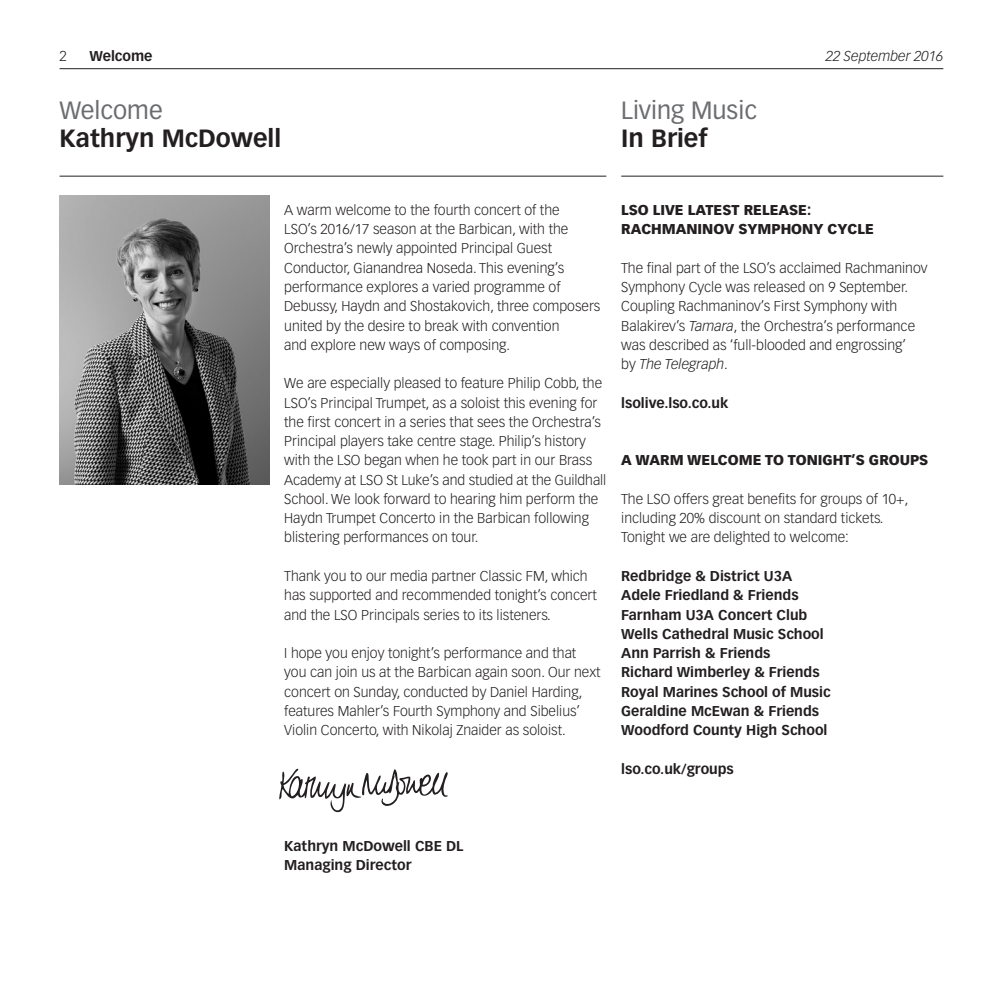
<style>
.page{position:relative;width:993px;height:993px;background:#fff}
.page>*{position:absolute;margin:0;border:0;box-sizing:border-box;transform-origin:0 0}
.Page_Titles{font:700 24.5px/28px "Vectora LT Std";color:#231f20}
.Page_Titles-2{font:24.5px/28px "Vectora LT Std";color:#6c6d70}
.Body{font:300 14px/19.2px "Vectora LT Std";color:#231f20}
.Body-2{font:700 14px/19.2px "Vectora LT Std";color:#231f20}
.Body-3{font:900 14px/19.2px "Vectora LT Std";color:#231f20}
.Folios_Left{font:italic 300 14px "Vectora LT Std";color:#231f20}
.Folios_Left-2{font:700 14px "Vectora LT Std";color:#231f20}
.Folios_Left-3{font:300 14px "Vectora LT Std";color:#231f20}
.s1{font-weight:400;color:#6c6d70}
.s2{font-weight:700;color:#231f20}
.s3{font-style:italic}
</style>
<div class="page">
<hr style="left:60px;top:68px;width:883px;height:1px;background:#231f20">
<hr style="left:60px;top:176px;width:546px;height:1px;background:#231f20">
<hr style="left:621px;top:176px;width:322px;height:1px;background:#231f20">
<svg style="left:279px;top:768px;width:169px;height:45px"></svg>
<img style="left:60px;top:195px;width:209px;height:289px">
<p class="Folios_Left-3" style="left:60px;top:47px;width:9px">2</p>
<p class="Folios_Left-2" style="left:89px;top:47px;width:65px">Welcome</p>
<p class="Folios_Left" style="left:825px;top:47px;width:119px">22 September 2016</p>
<p class="Page_Titles" style="left:60px;top:96px;width:223px"><span class="s1">Welcome<br></span>Kathryn McDowell</p>
<p class="Page_Titles-2" style="left:621px;top:96px;width:137px">Living Music<br><span class="s2">In Brief</span></p>
<p class="Body" style="left:284px;top:200px;width:317px">A warm welcome to the fourth concert of the<br>LSO’s 2016/17 season at the Barbican, with the Orchestra’s newly appointed Principal Guest Conductor, Gianandrea Noseda. This evening’s performance explores a varied programme of Debussy, Haydn and Shostakovich, three composers united by the desire to break with convention<br>and explore new ways of composing.</p>
<p class="Body" style="left:284px;top:374px;width:323px">We are especially pleased to feature Philip Cobb, the LSO’s Principal Trumpet, as a soloist this evening for the first concert in a series that sees the Orchestra’s Principal players take centre stage. Philip’s history with the LSO began when he took part in our Brass Academy at LSO St Luke’s and studied at the Guildhall School. We look forward to hearing him perform the Haydn Trumpet Concerto in the Barbican following blistering performances on tour.</p>
<p class="Body" style="left:284px;top:566px;width:314px">Thank you to our media partner Classic FM, which has supported and recommended tonight’s concert and the LSO Principals series to its listeners.</p>
<p class="Body" style="left:284px;top:643px;width:318px">I hope you enjoy tonight’s performance and that you can join us at the Barbican again soon. Our next concert on Sunday, conducted by Daniel Harding, features Mahler’s Fourth Symphony and Sibelius’ Violin Concerto, with Nikolaj Znaider as soloist.</p>
<p class="Body-3" style="left:621px;top:200px;width:254px">LSO LIVE LATEST RELEASE:<br>RACHMANINOV SYMPHONY CYCLE</p>
<p class="Body" style="left:621px;top:258px;width:308px">The final part of the LSO’s acclaimed Rachmaninov Symphony Cycle was released on 9 September.<br>Coupling Rachmaninov’s First Symphony with Balakirev’s <span class="s3">Tamara</span>, the Orchestra’s performance was described as ‘full-blooded and engrossing’<br>by <span class="s3">The Telegraph</span>.</p>
<p class="Body-2" style="left:621px;top:393px;width:109px">lsolive.lso.co.uk</p>
<p class="Body-3" style="left:621px;top:450px;width:308px">A WARM WELCOME TO TONIGHT’S GROUPS</p>
<p class="Body" style="left:621px;top:489px;width:288px">The LSO offers great benefits for groups of 10+, including 20% discount on standard tickets.<br>Tonight we are delighted to welcome:</p>
<p class="Body-2" style="left:621px;top:566px;width:211px">Redbridge &amp; District U3A<br>Adele Friedland &amp; Friends<br>Farnham U3A Concert Club<br>Wells Cathedral Music School<br>Ann Parrish &amp; Friends<br>Richard Wimberley &amp; Friends<br>Royal Marines School of Music<br>Geraldine McEwan &amp; Friends<br>Woodford County High School</p>
<p class="Body-2" style="left:621px;top:758px;width:114px">lso.co.uk/groups</p>
<p class="Body-2" style="left:284px;top:835px;width:181px">Kathryn McDowell CBE DL<br>Managing Director</p>
</div>
